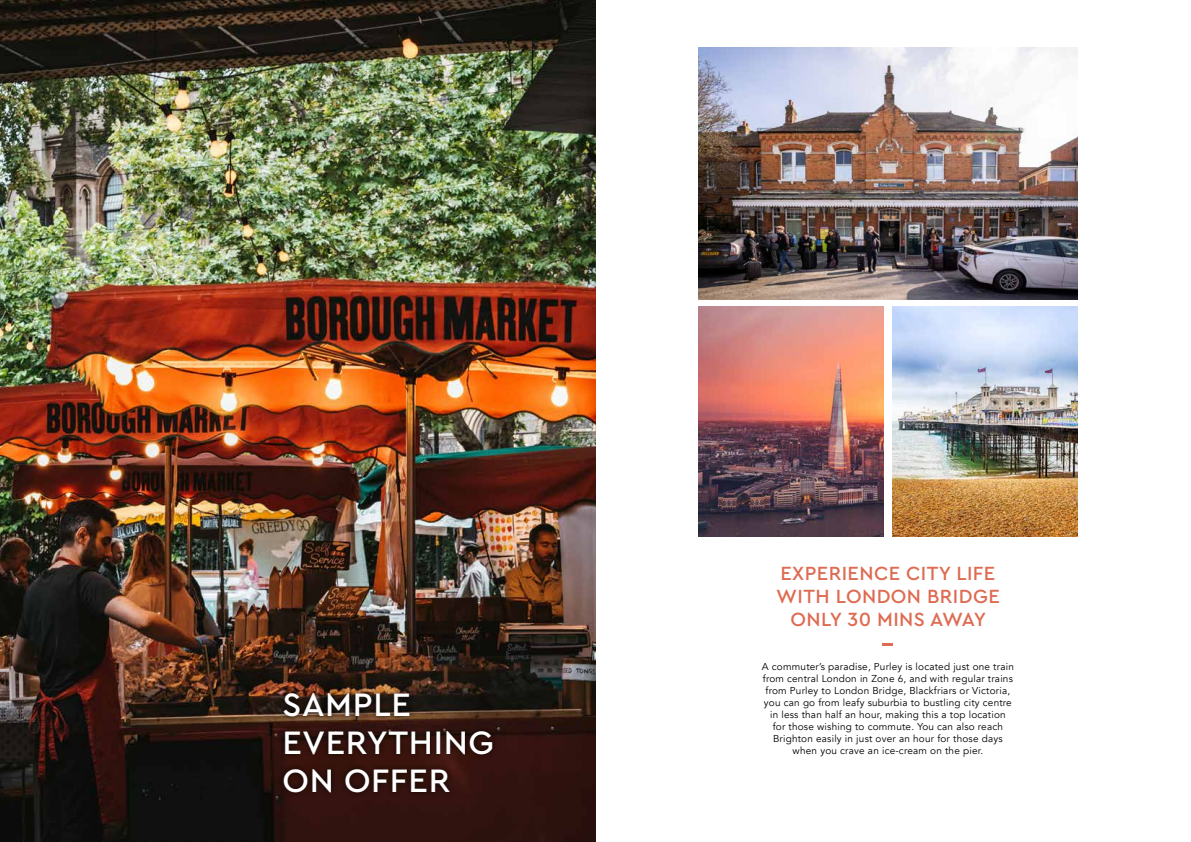
<style>
.page{position:relative;width:1191px;height:842px;background:#fff}
.page>*{position:absolute;margin:0;border:0;box-sizing:border-box;transform-origin:0 0}
.t1{font:500 34px/38px "Cera GR";letter-spacing:.02em;color:#fff}
.t2{font:500 20px/23px "Cera GR";letter-spacing:.02em;color:#de6b52;text-align:center}
.t3{font:10px/12px "Avenir";letter-spacing:.02em;color:#000;text-align:center}
</style>
<div class="page">
<img style="left:0;top:0;width:595px;height:842px">
<div style="left:278px;top:686px;width:221px;height:112px;background:#000;opacity:.75"></div>
<svg style="left:882px;top:644px;width:11px;height:2px"></svg>
<img style="left:698px;top:48px;width:379px;height:252px">
<img style="left:698px;top:307px;width:185px;height:230px">
<img style="left:892px;top:307px;width:185px;height:230px">
<h1 class="t1" style="left:282px;top:685px;width:213px">SAMPLE<br>EVERYTHING<br>ON OFFER</h1>
<h2 class="t2" style="left:776px;top:561px;width:225px">EXPERIENCE CITY LIFE<br>WITH LONDON BRIDGE<br>ONLY 30 MINS AWAY</h2>
<p class="t3" style="left:762px;top:661px;width:253px">A commuter’s paradise, Purley is located just one train from central London in Zone 6, and with regular trains from Purley to London Bridge, Blackfriars or Victoria, you can go from leafy suburbia to bustling city centre in less than half an hour, making this a top location<br>for those wishing to commute. You can also reach Brighton easily in just over an hour for those days when you crave an ice-cream on the pier.</p>
</div>
